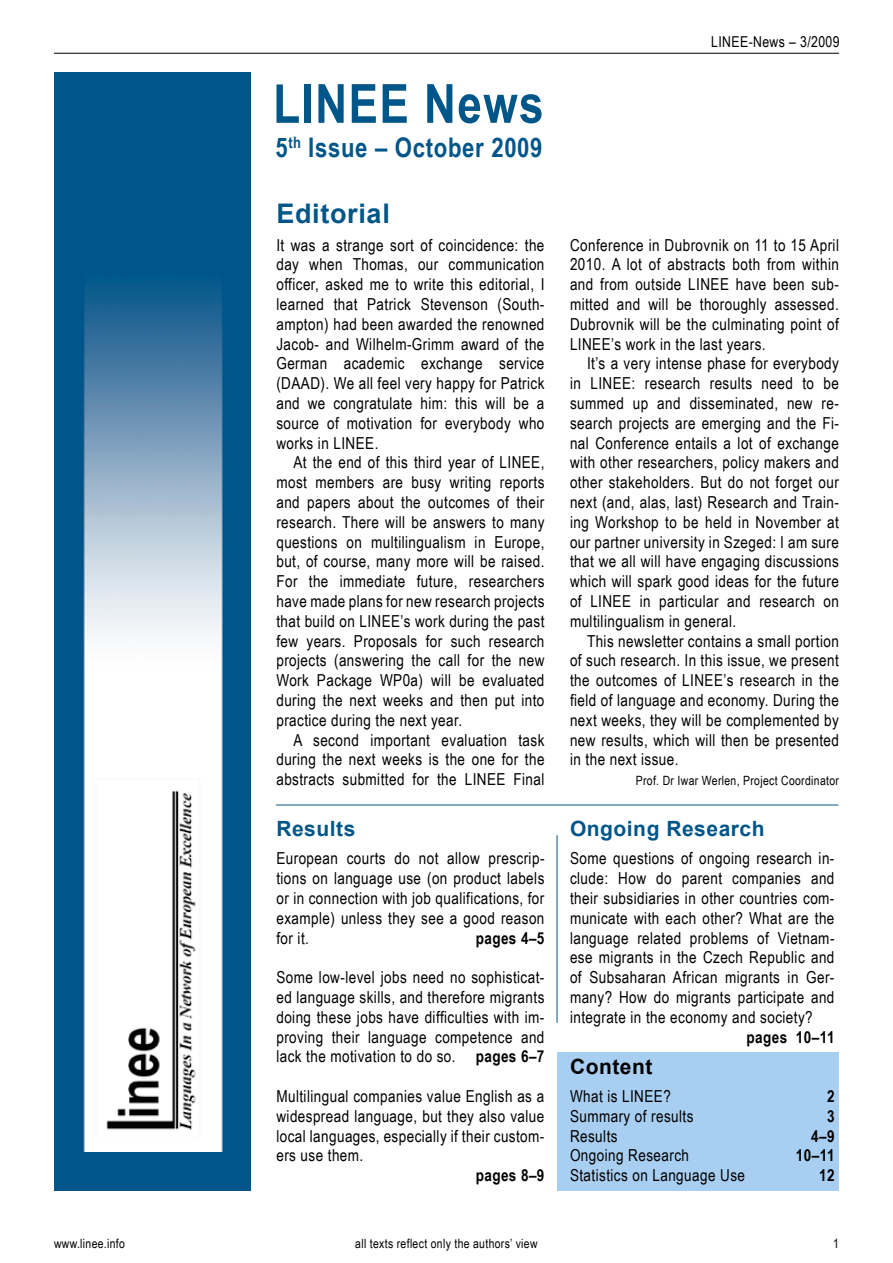
<style>
.page{position:relative;width:893px;height:1263px;background:#fff}
.page>*{position:absolute;margin:0;border:0;box-sizing:border-box;transform-origin:0 0}
.t1{font:700 54px "Arial Narrow";letter-spacing:.025em;color:#005688}
.t2{font:700 27px "Arial Narrow";letter-spacing:.025em;color:#005688}
.t3{font:700 27px "Arial";letter-spacing:.025em;color:#005688}
.t4{font:700 21px "Arial";letter-spacing:.025em;color:#005688}
.t5{font:700 21px "Arial";letter-spacing:.025em;color:#000}
.t6{font:16.5px/19.8px "Arial Narrow";letter-spacing:.025em;color:#000;text-align:justify}
.t7{font:700 16.5px "Arial Narrow";letter-spacing:.025em;color:#000}
.t8{font:15px "Arial Narrow";letter-spacing:.025em;color:#000}
.t9{font:12.75px "Arial Narrow";letter-spacing:.025em;color:#000}
.s1{font-weight:700}
</style>
<div class="page">
<div style="left:54px;top:72px;width:197px;height:1119px;background:#005688"></div>
<img style="left:83px;top:286px;width:140px;height:866px">
<hr style="left:54px;top:53px;width:785px;height:1px;background:#000">
<div style="left:557px;top:1052px;width:282px;height:139px;background:#a8cff2"></div>
<hr style="left:276px;top:805px;width:562px;height:1px;background:#005688">
<hr style="left:557px;top:835px;width:1px;height:188px;background:#005688">
<h1 class="t1" style="left:273px;top:63px;width:272px">LINEE News</h1>
<h2 class="t2" style="left:275px;top:127px;width:269px">5<sup>th</sup> Issue – October 2009</h2>
<h2 class="t3" style="left:276px;top:196px;width:115px">Editorial</h2>
<p class="t6" style="left:276px;top:234px;width:270px">It was a strange sort of coincidence: the day when Thomas, our communication officer, asked me to write this editorial, I learned that Patrick Stevenson (South&shy;ampton) had been awarded the renowned Jacob- and Wilhelm-Grimm award of the German academic exchange service (DAAD). We all feel very happy for Patrick and we congratulate him: this will be a source of motivation for everybody who works in LINEE.</p>
<p class="t6" style="left:276px;top:452px;width:270px;text-indent:17px">At the end of this third year of LINEE, most members are busy writing reports and papers about the outcomes of their research. There will be answers to many questions on multilingualism in Europe, but, of course, many more will be raised.<br>For the immediate future, researchers have made plans for new research projects that build on LINEE’s work during the past few years. Proposals for such research projects (answering the call for the new Work Package WP0a) will be evaluated during the next weeks and then put into practice during the next year.</p>
<p class="t6" style="left:276px;top:729px;width:270px;text-indent:17px">A second important evaluation task during the next weeks is the one for the abstracts submitted for the LINEE Final</p>
<p class="t4" style="left:276px;top:815px;width:81px">Results</p>
<p class="t6" style="left:276px;top:848px;width:270px">European courts do not allow prescrip&shy;tions on language use (on product labels or in connection with job qualifications, for example) unless they see a good reason for it.</p>
<p class="t7" style="left:476px;top:925px;width:70px">pages 4–5</p>
<p class="t6" style="left:276px;top:967px;width:270px">Some low-level jobs need no sophisticat&shy;ed language skills, and therefore migrants doing these jobs have difficulties with im&shy;proving their language competence and lack the motivation to do so. <span class="s1">pages 6–7</span></p>
<p class="t6" style="left:276px;top:1086px;width:270px">Multilingual companies value English as a widespread language, but they also value local languages, especially if their custom&shy;ers use them.</p>
<p class="t7" style="left:476px;top:1163px;width:70px">pages 8–9</p>
<p class="t8" style="left:711px;top:30px;width:130px">LINEE-News – 3/2009</p>
<p class="t6" style="left:570px;top:234px;width:270px">Conference in Dubrovnik on 11 to 15 April 2010. A lot of abstracts both from within and from outside LINEE have been sub&shy;mitted and will be thoroughly assessed.<br>Dubrovnik will be the culminating point of LINEE’s work in the last years.</p>
<p class="t6" style="left:570px;top:353px;width:270px;text-indent:17px">It’s a very intense phase for everybody in LINEE: research results need to be summed up and disseminated, new re&shy;search projects are emerging and the Fi&shy;nal Conference entails a lot of exchange with other researchers, policy makers and other stakeholders. But do not forget our next (and, alas, last) Research and Train&shy;ing Workshop to be held in November at our partner university in Szeged: I am sure that we all will have engaging discussions which will spark good ideas for the future of LINEE in particular and research on multilingualism in general.</p>
<p class="t6" style="left:570px;top:630px;width:270px;text-indent:17px">This newsletter contains a small portion of such research. In this issue, we present the outcomes of LINEE’s research in the field of language and economy. During the next weeks, they will be complemented by new results, which will then be presented in the next issue.</p>
<p class="t9" style="left:636px;top:771px;width:205px">Prof. Dr Iwar Werlen, Project Coordinator</p>
<p class="t4" style="left:570px;top:815px;width:196px">Ongoing Research</p>
<p class="t6" style="left:570px;top:848px;width:266px">Some questions of ongoing research in&shy;clude: How do parent companies and their subsidiaries in other countries com&shy;municate with each other? What are the language related problems of Vietnam&shy;ese migrants in the Czech Republic and of Subsaharan African migrants in Ger&shy;many? How do migrants participate and integrate in the economy and society?</p>
<p class="t7" style="left:746px;top:1024px;width:90px">pages 10–11</p>
<p class="t5" style="left:570px;top:1052px;width:84px">Content</p>
<p class="t6" style="left:570px;top:1086px;width:102px">What is LINEE?</p>
<p class="t7" style="left:827px;top:1084px;width:9px">2</p>
<p class="t6" style="left:570px;top:1105px;width:125px">Summary of results</p>
<p class="t7" style="left:827px;top:1103px;width:9px">3</p>
<p class="t6" style="left:570px;top:1125px;width:49px">Results</p>
<p class="t7" style="left:811px;top:1123px;width:25px">4–9</p>
<p class="t6" style="left:570px;top:1145px;width:120px">Ongoing Research</p>
<p class="t7" style="left:796px;top:1143px;width:40px">10–11</p>
<p class="t6" style="left:570px;top:1165px;width:177px">Statistics on Language Use</p>
<p class="t7" style="left:819px;top:1163px;width:17px">12</p>
<p class="t9" style="left:54px;top:1234px;width:72px">www.linee.info</p>
<p class="t9" style="left:355px;top:1234px;width:184px">all texts reflect only the authors’ view</p>
<p class="t9" style="left:833px;top:1234px;width:7px">1</p>
</div>
